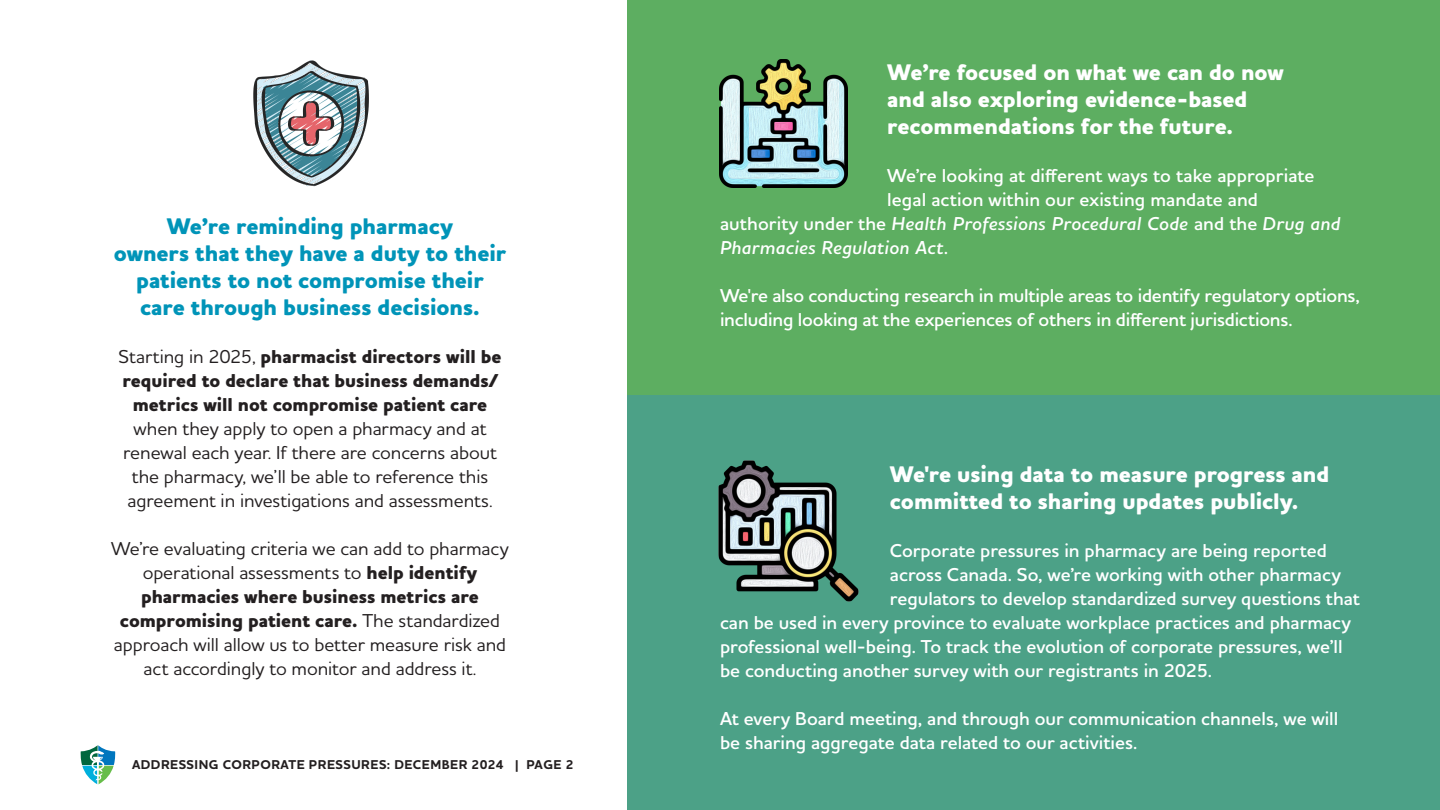
<style>
.page{position:relative;width:1440px;height:810px;background:#fff}
.page>*{position:absolute;margin:0;border:0;box-sizing:border-box;transform-origin:0 0}
.Body_Head_23_27{font:800 23px/27px "Houschka Pro";color:#fff}
.Body_Head_23_27-2{font:800 23px/27px "Houschka Pro";color:#0094b8;text-align:center}
.Body_19_24{font:600 19px/24px "Houschka Pro";color:#fff}
.Body_19_24-2{font:500 19px/24px "Houschka Pro";letter-spacing:-.005em;color:#231f20;text-align:center}
.Body_19_24-3{font:italic 600 19px "Houschka Pro";letter-spacing:.015em;color:#fff}
.t1{font:700 13px "Houschka Pro";letter-spacing:.04em;color:#231f20}
.s1{font-weight:800}
.s2{font-style:normal}
</style>
<div class="page">
<svg style="left:80px;top:745px;width:36px;height:40px"></svg>
<div style="left:627px;top:0;width:813px;height:395px;background:#5dae61"></div>
<div style="left:627px;top:395px;width:813px;height:415px;background:#4ca187"></div>
<img style="left:253px;top:60px;width:116px;height:127px">
<img style="left:720px;top:60px;width:127px;height:127px">
<img style="left:718px;top:460px;width:141px;height:142px">
<p class="Body_Head_23_27-2" style="left:114px;top:214px;width:394px">We’re reminding pharmacy<br>owners that they have a duty to their patients to not compromise their care through business decisions.</p>
<p class="Body_19_24-2" style="left:119px;top:345px;width:384px">Starting in 2025, <span class="s1">pharmacist directors will be required to declare that business demands/ metrics will not compromise patient care </span>when they apply to open a pharmacy and at renewal each year. If there are concerns about the pharmacy, we’ll be able to reference this agreement in investigations and assessments.</p>
<p class="Body_19_24-2" style="left:111px;top:537px;width:399px">We’re evaluating criteria we can add to pharmacy operational assessments to <span class="s1">help identify pharmacies where business metrics are compromising patient care.</span> The standardized approach will allow us to better measure risk and act accordingly to monitor and address it.</p>
<p class="t1" style="left:132px;top:756px;width:443px">ADDRESSING CORPORATE PRESSURES: DECEMBER 2024 | PAGE 2</p>
<p class="Body_Head_23_27" style="left:887px;top:60px;width:398px">We’re focused on what we can do now and also exploring evidence-based recommendations for the future.</p>
<p class="Body_19_24" style="left:887px;top:164px;width:429px">We’re looking at different ways to take appropriate</p>
<p class="Body_19_24" style="left:887px;top:188px;width:372px">legal action within our existing mandate and</p>
<p class="Body_19_24-3" style="left:720px;top:212px;width:622px"><span class="s2">authority under the</span> Health Professions Procedural Code <span class="s2">and the</span> Drug and</p>
<p class="Body_19_24-3" style="left:720px;top:236px;width:230px">Pharmacies Regulation Act.</p>
<p class="Body_19_24" style="left:720px;top:284px;width:641px">We're also conducting research in multiple areas to identify regulatory options, including looking at the experiences of others in different jurisdictions.</p>
<p class="Body_Head_23_27" style="left:890px;top:462px;width:441px">We're using data to measure progress and committed to sharing updates publicly.</p>
<p class="Body_19_24" style="left:890px;top:539px;width:438px">Corporate pressures in pharmacy are being reported</p>
<p class="Body_19_24" style="left:890px;top:563px;width:453px">across Canada. So, we’re working with other pharmacy</p>
<p class="Body_19_24" style="left:890px;top:587px;width:472px">regulators to develop standardized survey questions that</p>
<p class="Body_19_24" style="left:720px;top:611px;width:633px">can be used in every province to evaluate workplace practices and pharmacy</p>
<p class="Body_19_24" style="left:720px;top:635px;width:624px">professional well-being. To track the evolution of corporate pressures, we’ll</p>
<p class="Body_19_24" style="left:720px;top:659px;width:494px">be conducting another survey with our registrants in 2025.</p>
<p class="Body_19_24" style="left:720px;top:707px;width:620px">At every Board meeting, and through our communication channels, we will be sharing aggregate data related to our activities.</p>
</div>
